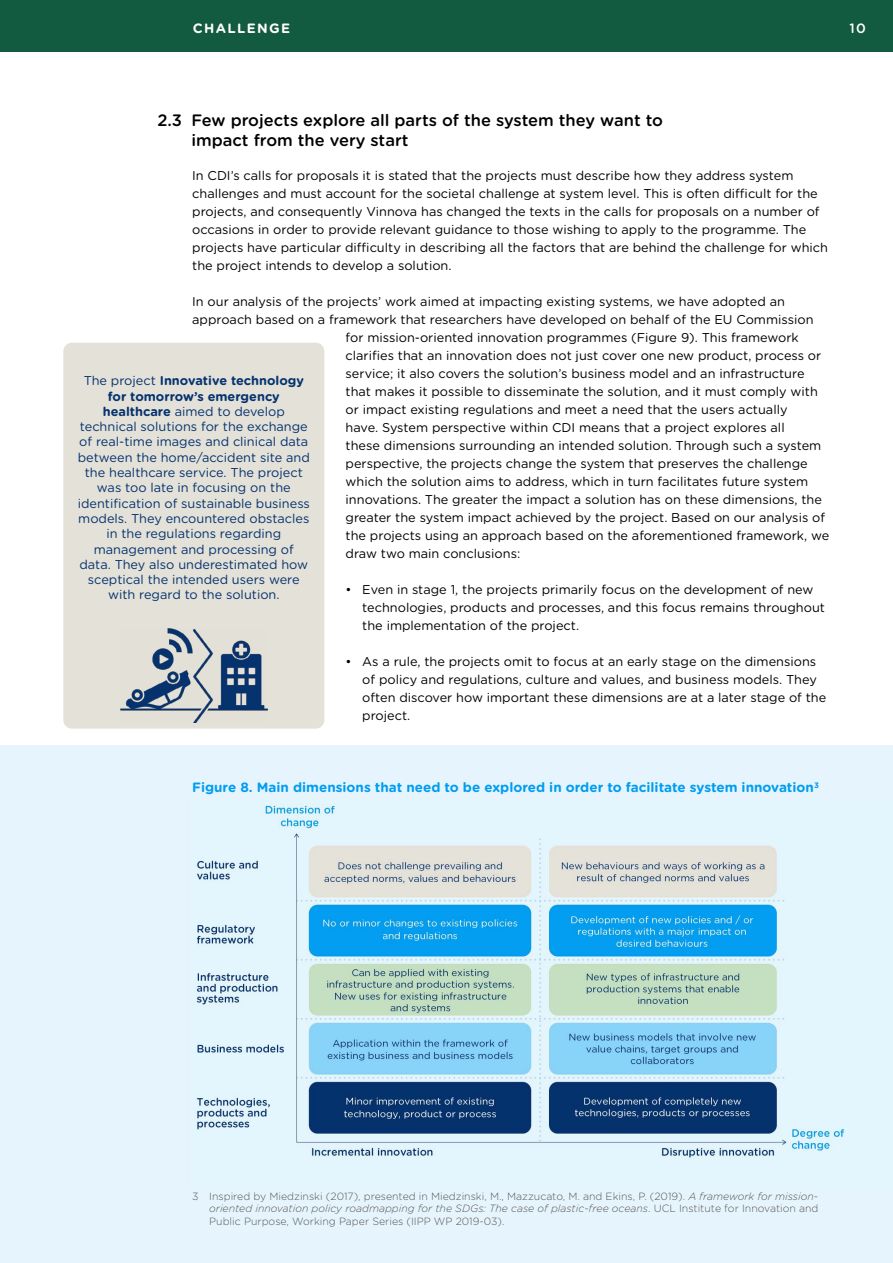
<style>
.page{position:relative;width:893px;height:1263px;background:#fff}
.page>*{position:absolute;margin:0;border:0;box-sizing:border-box;transform-origin:0 0}
.Rubrik_2__H2{font:500 16.5px/19.8px "Gotham Rounded";color:#000}
.Brödtext__P{font:700 13.5px "Gotham Rounded";color:#009df0}
.Sidhuvud_Sektion{font:700 13.5px "Gotham Rounded";letter-spacing:.1em;color:#fff}
.t1{font:500 13.5px "Gotham Rounded";color:#fff}
.Brödtext__P-2{font:12.75px/18px "Gotham Rounded";color:#000}
.Fakta_Ruta__P{font:12.75px/15.3px "Gotham Rounded";color:#05326e;text-align:center}
.Note__Footnote_Text{font:300 10.5px/12.6px "Gotham Rounded";color:#575756;text-align:justify}
.s1{font-weight:700}
.s2{font-style:italic}
</style>
<div class="page">
<div style="left:0;top:0;width:893px;height:51px;background:#125a40"></div>
<div style="left:0;top:746px;width:893px;height:517px;background:#e6f5fd"></div>
<div style="left:63px;top:343px;width:261px;height:386px;background:#e3e1d8;border-radius:9px"></div>
<img style="left:196px;top:804px;width:649px;height:354px">
<img style="left:121px;top:628px;width:146px;height:94px">
<p class="Sidhuvud_Sektion" style="left:193px;top:18px;width:99px">CHALLENGE</p>
<p class="t1" style="left:849px;top:19px;width:18px">10</p>
<h2 class="Rubrik_2__H2" style="left:191px;top:109px;width:473px;text-indent:-34px">2.3 Few projects explore all parts of the system they want to impact from the very start</h2>
<p class="Brödtext__P-2" style="left:192px;top:166px;width:637px">In CDI’s calls for proposals it is stated that the projects must describe how they address system challenges and must account for the societal challenge at system level. This is often difficult for the projects, and consequently Vinnova has changed the texts in the calls for proposals on a number of occasions in order to provide relevant guidance to those wishing to apply to the programme. The projects have particular difficulty in describing all the factors that are behind the challenge for which the project intends to develop a solution.</p>
<p class="Brödtext__P-2" style="left:192px;top:292px;width:594px">In our analysis of the projects’ work aimed at impacting existing systems, we have adopted an</p>
<p class="Brödtext__P-2" style="left:192px;top:310px;width:623px">approach based on a framework that researchers have developed on behalf of the EU Commission</p>
<p class="Brödtext__P-2" style="left:346px;top:328px;width:455px">for mission-oriented innovation programmes (Figure 9). This framework</p>
<p class="Brödtext__P-2" style="left:346px;top:346px;width:477px">clarifies that an innovation does not just cover one new product, process or</p>
<p class="Brödtext__P-2" style="left:346px;top:364px;width:460px">service; it also covers the solution’s business model and an infrastructure</p>
<p class="Brödtext__P-2" style="left:346px;top:382px;width:474px">that makes it possible to disseminate the solution, and it must comply with</p>
<p class="Brödtext__P-2" style="left:346px;top:400px;width:443px">or impact existing regulations and meet a need that the users actually</p>
<p class="Brödtext__P-2" style="left:346px;top:418px;width:441px">have. System perspective within CDI means that a project explores all</p>
<p class="Brödtext__P-2" style="left:346px;top:436px;width:477px">these dimensions surrounding an intended solution. Through such a system</p>
<p class="Brödtext__P-2" style="left:346px;top:454px;width:464px">perspective, the projects change the system that preserves the challenge</p>
<p class="Brödtext__P-2" style="left:346px;top:472px;width:464px">which the solution aims to address, which in turn facilitates future system</p>
<p class="Brödtext__P-2" style="left:346px;top:490px;width:478px">innovations. The greater the impact a solution has on these dimensions, the</p>
<p class="Brödtext__P-2" style="left:346px;top:508px;width:481px">greater the system impact achieved by the project. Based on our analysis of</p>
<p class="Brödtext__P-2" style="left:346px;top:526px;width:485px">the projects using an approach based on the aforementioned framework, we</p>
<p class="Brödtext__P-2" style="left:346px;top:544px;width:176px">draw two main conclusions:</p>
<p class="Brödtext__P-2" style="left:362px;top:580px;width:464px;text-indent:-17px">• Even in stage 1, the projects primarily focus on the development of new technologies, products and processes, and this focus remains throughout the implementation of the project.</p>
<p class="Brödtext__P-2" style="left:362px;top:652px;width:465px;text-indent:-17px">• As a rule, the projects omit to focus at an early stage on the dimensions of policy and regulations, culture and values, and business models. They often discover how important these dimensions are at a later stage of the project.</p>
<p class="Fakta_Ruta__P" style="left:78px;top:372px;width:234px">The project <span class="s1">Innovative technology for tomorrow’s emergency healthcare</span> aimed to develop technical solutions for the exchange of real-time images and clinical data between the home/accident site and the healthcare service. The project was too late in focusing on the identification of sustainable business models. They encountered obstacles in the regulations regarding management and processing of data. They also underestimated how sceptical the intended users were with regard to the solution.</p>
<p class="Brödtext__P" style="left:192px;top:777px;width:628px">Figure 8. Main dimensions that need to be explored in order to facilitate system innovation<sup>3</sup></p>
<p class="Note__Footnote_Text" style="left:209px;top:1189px;width:611px;text-indent:-17px">3 Inspired by Miedzinski (2017), presented in Miedzinski, M., Mazzucato, M. and Ekins, P. (2019). <span class="s2">A framework for mission&shy;oriented innovation policy roadmapping for the SDGs: The case of plastic-free oceans</span>. UCL Institute for Innovation and Public Purpose, Working Paper Series (IIPP WP 2019-03).</p>
</div>
